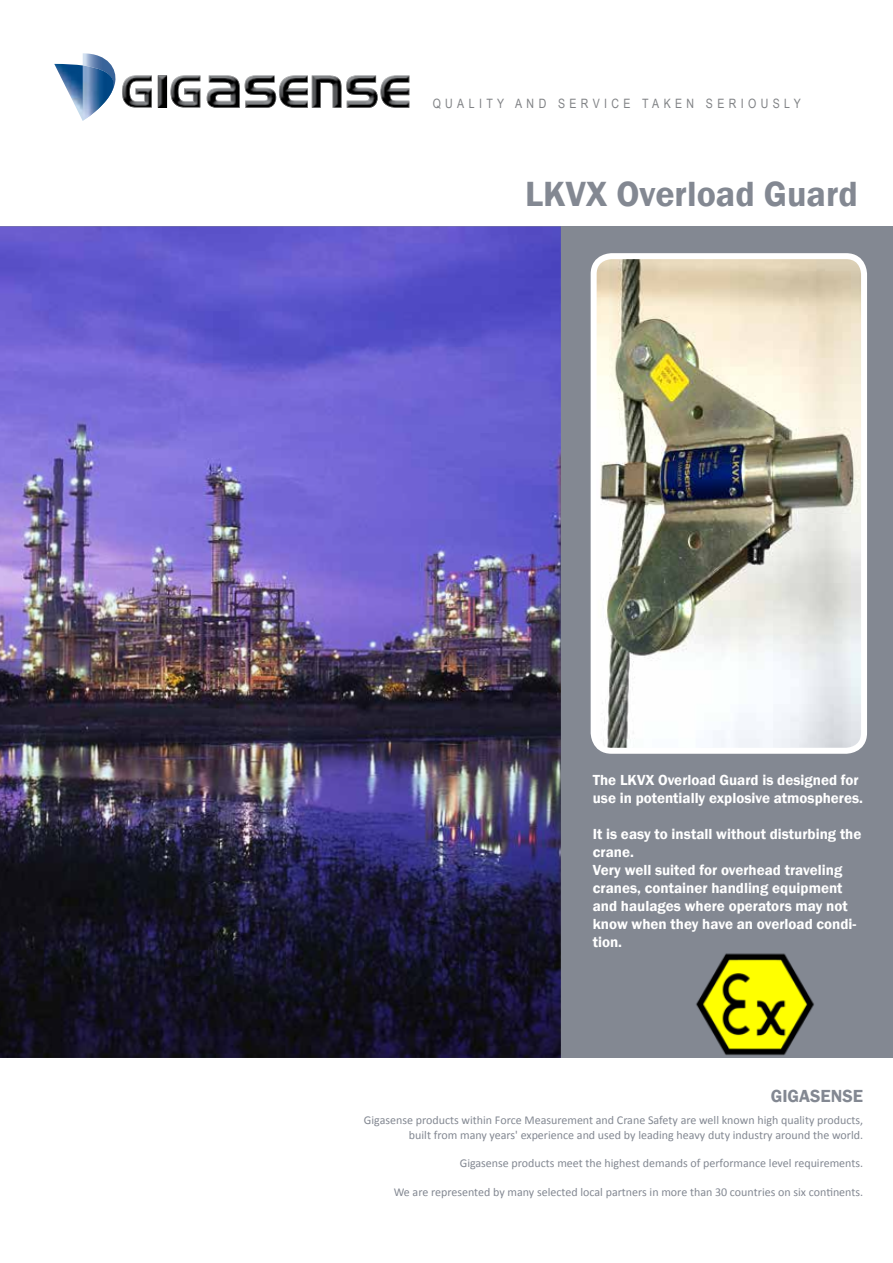
<style>
.page{position:relative;width:893px;height:1263px;background:#fff}
.page>*{position:absolute;margin:0;border:0;box-sizing:border-box;transform-origin:0 0}
.t1{font:600 36px "Franklin Gothic";color:#838892}
.t2{font:600 18px "Franklin Gothic";color:#838892}
.t3{font:600 15px/18px "Franklin Gothic";color:#fff}
.t4{font:12.9px "Arial Narrow";letter-spacing:.34em;color:#808285}
.t5{font:12px/14.4px "Calibri";color:#838892;text-align:right}
</style>
<div class="page">
<img style="left:54px;top:64px;width:29px;height:57px">
<img style="left:83px;top:53px;width:29px;height:13px">
<img style="left:83px;top:66px;width:33px;height:55px">
<img style="left:380px;top:75px;width:29px;height:22px">
<img style="left:353px;top:75px;width:25px;height:26px">
<img style="left:346px;top:76px;width:31px;height:32px">
<img style="left:312px;top:75px;width:22px;height:1px">
<img style="left:312px;top:76px;width:29px;height:32px">
<img style="left:290px;top:75px;width:18px;height:1px">
<img style="left:251px;top:75px;width:24px;height:1px">
<img style="left:208px;top:75px;width:32px;height:33px">
<img style="left:381px;top:76px;width:28px;height:32px">
<img style="left:355px;top:82px;width:22px;height:25px">
<img style="left:346px;top:76px;width:23px;height:25px">
<img style="left:279px;top:76px;width:29px;height:32px">
<img style="left:245px;top:76px;width:31px;height:32px">
<img style="left:207px;top:76px;width:32px;height:32px">
<img style="left:158px;top:76px;width:9px;height:32px">
<img style="left:215px;top:94px;width:16px;height:7px">
<img style="left:132px;top:75px;width:20px;height:33px">
<img style="left:122px;top:76px;width:30px;height:31px">
<img style="left:170px;top:75px;width:30px;height:33px">
<svg style="left:179px;top:81px;width:6px;height:4px"></svg>
<div style="left:0;top:226px;width:893px;height:832px;background:#838892"></div>
<img style="left:598px;top:260px;width:262px;height:487px">
<div style="left:591px;top:253px;width:276px;height:501px;border:6px solid #fff;border-radius:18px"></div>
<img style="left:0;top:226px;width:561px;height:832px">
<img style="left:696px;top:953px;width:118px;height:103px">
<p class="t4" style="left:433px;top:94px;width:370px">QUALITY AND SERVICE TAKEN SERIOUSLY</p>
<h1 class="t1" style="left:525px;top:171px;width:334px">LKVX Overload Guard</h1>
<p class="t3" style="left:593px;top:771px;width:272px">The LKVX Overload Guard is designed for use in potentially explosive atmospheres.</p>
<p class="t3" style="left:593px;top:825px;width:270px">It is easy to install without disturbing the crane.<br>Very well suited for overhead traveling cranes, container handling equipment and haulages where operators may not know when they have an overload condi&shy;tion.</p>
<h2 class="t2" style="left:771px;top:1085px;width:94px">GIGASENSE</h2>
<p class="t5" style="left:364px;top:1113px;width:501px">Gigasense products within Force Measurement and Crane Safety are well known high quality products, built from many years' experience and used by leading heavy duty industry around the world.</p>
<p class="t5" style="left:460px;top:1156px;width:405px">Gigasense products meet the highest demands of performance level requirements.</p>
<p class="t5" style="left:394px;top:1185px;width:471px">We are represented by many selected local partners in more than 30 countries on six continents.</p>
</div>
